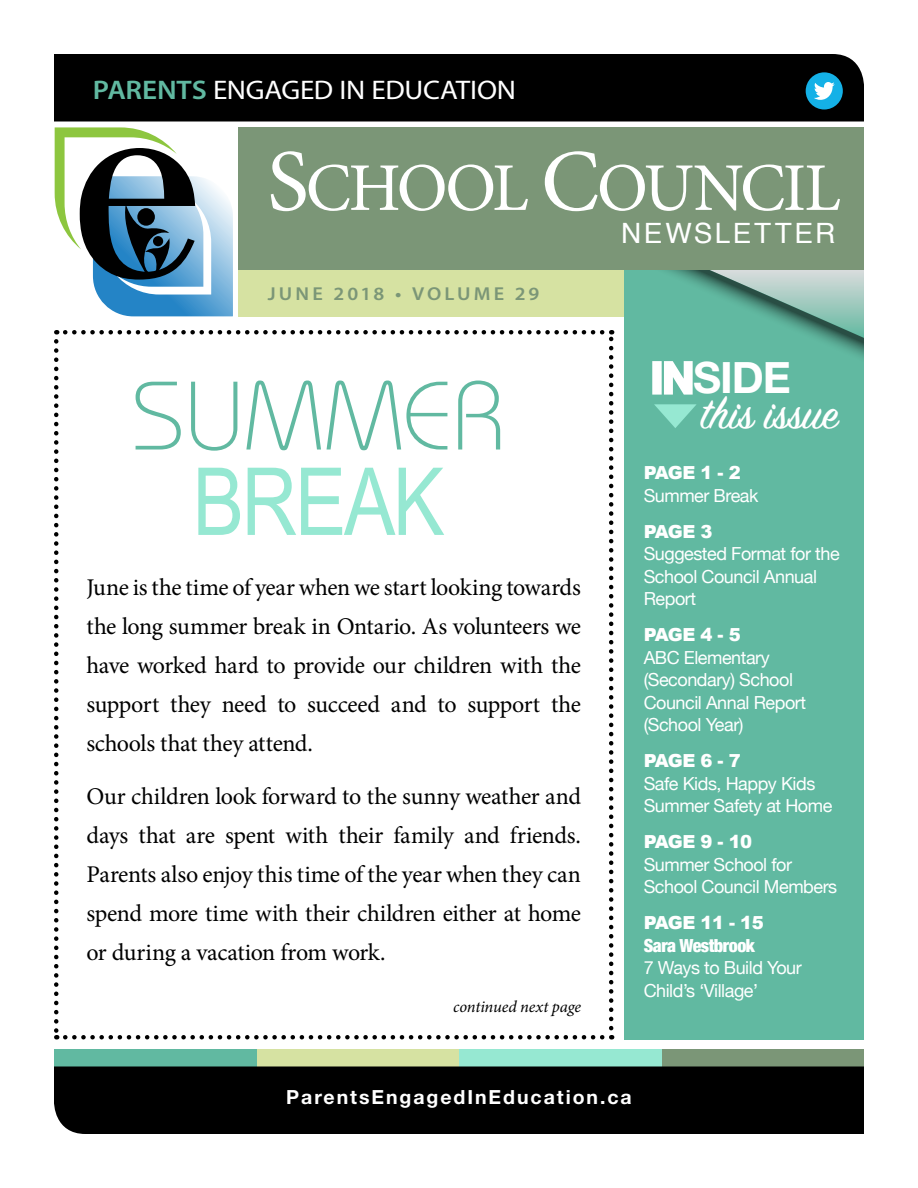
<style>
.page{position:relative;width:918px;height:1188px;background:#fff}
.page>*{position:absolute;margin:0;border:0;box-sizing:border-box;transform-origin:0 0}
.t1{font:300 96.9px "Bauhaus";color:#61b9a1}
.t2{font:93.9px "Arial Narrow";letter-spacing:-.025em;color:#96e8d2}
.t3{font:68.25px "Minion Pro";letter-spacing:-.04em;color:#fff}
.t4{font:48.6px "Sign Painter House Script";color:#fff}
.t5{font:700 43.35px "Helvetica Neue";letter-spacing:-.025em;color:#fff}
.t6{font:28.05px "Helvetica";letter-spacing:.085em;color:#fff}
.t7{font:27px "Myriad Pro";letter-spacing:-.01em;color:#fff;scale:1.08 1}
.t8{font:24px/39px "Minion Pro";letter-spacing:-.02em;color:#000;text-align:justify}
.t9{font:700 19.5px "Helvetica Neue";letter-spacing:.1em;color:#fff}
.t10{font:600 18.75px "Myriad Pro";letter-spacing:.15em;color:#7b9677;scale:1.08 1}
.t11{font:18px/22.5px "Helvetica Neue";letter-spacing:-.025em;color:#fff}
.t12{font:900 18px "Arial";letter-spacing:-.045em;color:#fff}
.t13{font:900 condensed 18px "Helvetica Neue";letter-spacing:-.025em;color:#fff}
.t14{font:italic 16.5px "Minion Pro";letter-spacing:-.01em;color:#000}
.s1{font-weight:600;color:#61b9a1}
.s2{font-size:88.2px}
</style>
<div class="page">
<div style="left:239px;top:270px;width:385px;height:46px;background:#d6e2a2"></div>
<div style="left:239px;top:127px;width:625px;height:143px;background:#7b9677"></div>
<div style="left:662px;top:1050px;width:202px;height:17px;background:#7b9677"></div>
<div style="left:256px;top:1050px;width:203px;height:17px;background:#d6e2a2"></div>
<div style="left:54px;top:1050px;width:202px;height:17px;background:#61b9a1"></div>
<div style="left:459px;top:1050px;width:203px;height:17px;background:#96e8d2"></div>
<div style="left:624px;top:270px;width:240px;height:770px;background:#61b9a1"></div>
<svg style="left:54px;top:341px;width:4px;height:699px"></svg>
<svg style="left:65px;top:1035px;width:547px;height:5px"></svg>
<svg style="left:609px;top:330px;width:4px;height:698px"></svg>
<svg style="left:56px;top:330px;width:546px;height:5px"></svg>
<div style="left:652px;top:361px;width:10px;height:34px;border:3px solid #fff"></div>
<svg style="left:654px;top:404px;width:42px;height:24px"></svg>
<svg style="left:653px;top:270px;width:211px;height:125px"></svg>
<div style="left:54px;top:1066px;width:810px;height:68px;background:#000"></div>
<div style="left:54px;top:54px;width:810px;height:68px;background:#000"></div>
<div style="left:806px;top:72px;width:37px;height:38px;background:#14b1e7;border-radius:50%"></div>
<svg style="left:814px;top:82px;width:21px;height:18px"></svg>
<svg style="left:55px;top:127px;width:178px;height:189px"></svg>
<p class="t7" style="left:93px;top:73px;width:393px"><span class="s1">PARENTS</span> ENGAGED IN EDUCATION</p>
<h3 class="t3" style="left:267px;top:142px;width:575px"><span class="s2">S</span>CHOOL <span class="s2">C</span>OUNCIL</h3>
<p class="t6" style="left:621px;top:212px;width:215px">NEWSLETTER</p>
<p class="t10" style="left:268px;top:282px;width:253px">JUNE 2018 • VOLUME 29</p>
<h1 class="t1" style="left:131px;top:359px;width:376px">SUMMER</h1>
<h2 class="t2" style="left:193px;top:433px;width:253px">BREAK</h2>
<p class="t8" style="left:86px;top:568px;width:496px">June is the time of year when we start looking towards the long summer break in Ontario. As volunteers we have worked hard to provide our children with the support they need to succeed and to support the schools that they attend.</p>
<p class="t8" style="left:86px;top:777px;width:496px">Our children look forward to the sunny weather and days that are spent with their family and friends.<br>Parents also enjoy this time of the year when they can spend more time with their children either at home or during a vacation from work.</p>
<p class="t14" style="left:453px;top:996px;width:129px">continued next page</p>
<h3 class="t5" style="left:651px;top:351px;width:142px">INSIDE</h3>
<h3 class="t4" style="left:701px;top:384px;width:139px">this issue</h3>
<p class="t12" style="left:644px;top:460px;width:99px">PAGE 1 - 2</p>
<p class="t11" style="left:644px;top:485px;width:116px">Summer Break</p>
<p class="t12" style="left:644px;top:518px;width:70px">PAGE 3</p>
<p class="t11" style="left:644px;top:544px;width:198px">Suggested Format for the<br>School Council Annual<br>Report</p>
<p class="t12" style="left:644px;top:622px;width:99px">PAGE 4 - 5</p>
<p class="t11" style="left:644px;top:647px;width:164px">ABC Elementary (Secondary) School<br>Council Annal Report (School Year)</p>
<p class="t12" style="left:644px;top:748px;width:99px">PAGE 6 - 7</p>
<p class="t11" style="left:644px;top:773px;width:190px">Safe Kids, Happy Kids<br>Summer Safety at Home</p>
<p class="t12" style="left:644px;top:829px;width:110px">PAGE 9 - 10</p>
<p class="t11" style="left:644px;top:854px;width:195px">Summer School for<br>School Council Members</p>
<p class="t12" style="left:644px;top:910px;width:122px">PAGE 11 - 15</p>
<p class="t13" style="left:644px;top:931px;width:113px">Sara Westbrook</p>
<p class="t11" style="left:644px;top:958px;width:160px">7 Ways to Build Your<br>Child’s ‘Village’</p>
<p class="t9" style="left:286px;top:1085px;width:347px">ParentsEngagedInEducation.ca</p>
</div>
